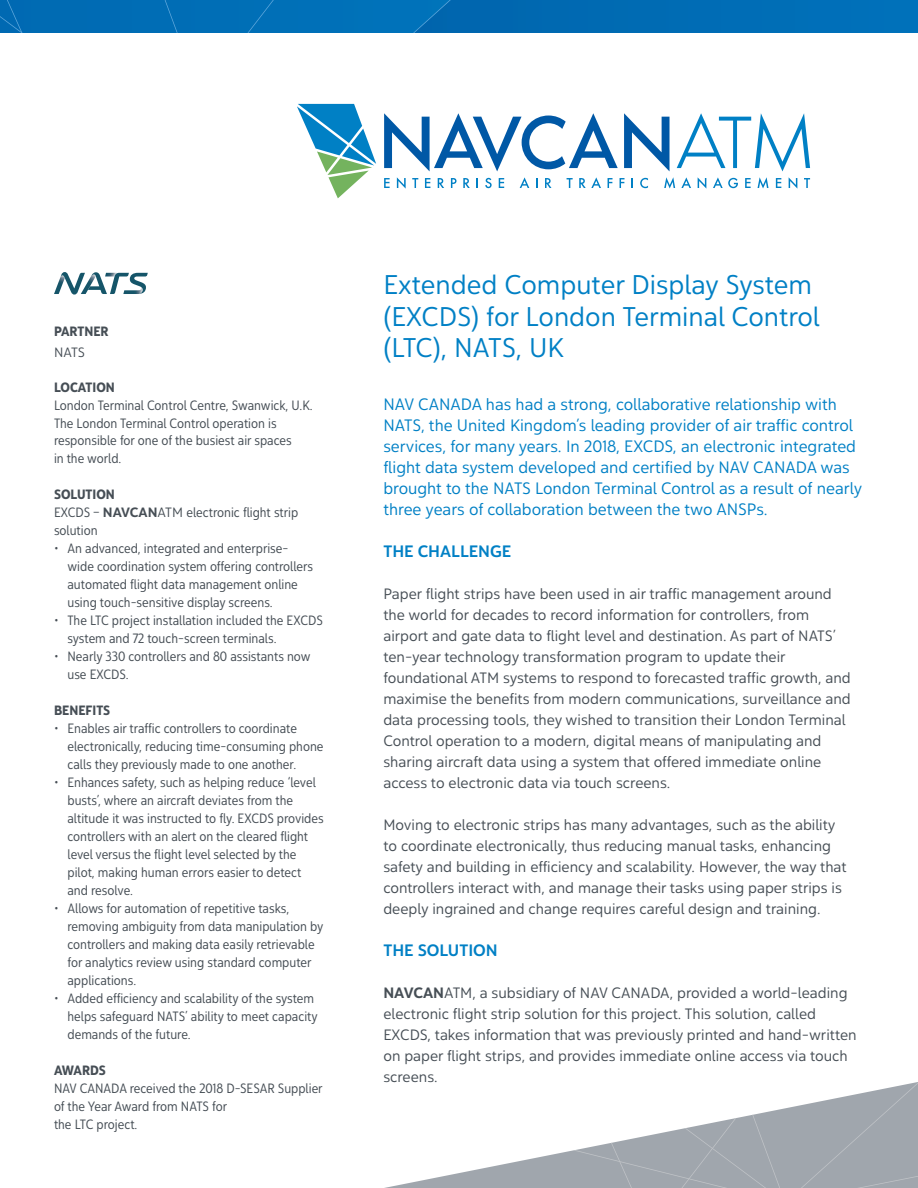
<style>
.page{position:relative;width:918px;height:1188px;background:#fff}
.page>*{position:absolute;margin:0;border:0;box-sizing:border-box;transform-origin:0 0}
.t1{font:27px/31.5px "Yorkten Nor Boo";color:#0080c5}
.t2{font:16.5px/21px "Yorkten Nor Boo";color:#0080c5}
.t3{font:16.5px "Yorkten Nor Med";color:#0080c5}
.t4{font:15px/21px "Yorkten Nor Boo";color:#464e55}
.t5{font:13.5px/18px "Yorkten Con Boo";color:#464e55}
.t6{font:13.5px "Yorkten Con Bol";color:#464e55}
.t7{font:13.5px "Yorkten Nor Boo";color:#464e55}
.s1{font-family:"Yorkten Nor Dem"}
.s2{font-family:"Yorkten Nor Boo"}
</style>
<div class="page">
<svg style="left:384px;top:1150px;width:189px;height:38px"></svg>
<svg style="left:573px;top:1082px;width:345px;height:106px"></svg>
<div style="left:0;top:0;width:918px;height:33px;background:#006db5"></div>
<svg style="left:164px;top:0;width:14px;height:33px"></svg>
<svg style="left:248px;top:0;width:26px;height:33px"></svg>
<svg style="left:413px;top:0;width:38px;height:33px"></svg>
<svg style="left:0;top:0;width:23px;height:33px"></svg>
<svg style="left:384px;top:113px;width:234px;height:58px"></svg>
<svg style="left:624px;top:113px;width:46px;height:58px"></svg>
<svg style="left:677px;top:113px;width:133px;height:58px"></svg>
<svg style="left:297px;top:104px;width:79px;height:94px"></svg>
<svg style="left:384px;top:178px;width:6px;height:10px"></svg>
<svg style="left:397px;top:177px;width:9px;height:12px"></svg>
<svg style="left:412px;top:178px;width:6px;height:10px"></svg>
<svg style="left:425px;top:178px;width:5px;height:10px"></svg>
<svg style="left:438px;top:178px;width:6px;height:10px"></svg>
<svg style="left:451px;top:178px;width:6px;height:10px"></svg>
<svg style="left:463px;top:178px;width:7px;height:10px"></svg>
<svg style="left:485px;top:178px;width:7px;height:10px"></svg>
<svg style="left:499px;top:178px;width:5px;height:10px"></svg>
<svg style="left:520px;top:177px;width:9px;height:11px"></svg>
<svg style="left:545px;top:178px;width:6px;height:10px"></svg>
<svg style="left:567px;top:178px;width:6px;height:10px"></svg>
<svg style="left:579px;top:177px;width:22px;height:11px"></svg>
<svg style="left:608px;top:178px;width:5px;height:10px"></svg>
<svg style="left:620px;top:178px;width:5px;height:10px"></svg>
<svg style="left:640px;top:178px;width:8px;height:10px"></svg>
<svg style="left:664px;top:177px;width:11px;height:11px"></svg>
<svg style="left:681px;top:177px;width:10px;height:11px"></svg>
<svg style="left:698px;top:178px;width:8px;height:10px"></svg>
<svg style="left:713px;top:177px;width:25px;height:11px"></svg>
<svg style="left:745px;top:178px;width:6px;height:10px"></svg>
<svg style="left:758px;top:177px;width:10px;height:11px"></svg>
<svg style="left:776px;top:178px;width:5px;height:10px"></svg>
<svg style="left:789px;top:178px;width:8px;height:10px"></svg>
<svg style="left:804px;top:178px;width:6px;height:10px"></svg>
<img style="left:54px;top:276px;width:7px;height:18px">
<svg style="left:61px;top:272px;width:86px;height:23px"></svg>
<p class="t6" style="left:54px;top:322px;width:56px">PARTNER</p>
<p class="t7" style="left:54px;top:344px;width:32px">NATS</p>
<p class="t6" style="left:54px;top:378px;width:62px">LOCATION</p>
<p class="t5" style="left:54px;top:396px;width:260px">London Terminal Control Centre, Swanwick, U.K.<br>The London Terminal Control operation is responsible for one of the busiest air spaces<br>in the world.</p>
<p class="t6" style="left:54px;top:486px;width:62px">SOLUTION</p>
<p class="t5" style="left:54px;top:504px;width:246px">EXCDS – <span class="s1">NAVCAN</span><span class="s2">ATM</span> electronic flight strip solution</p>
<p class="t5" style="left:68px;top:540px;width:247px;text-indent:-14px">• An advanced, integrated and enterprise&shy;wide coordination system offering controllers automated flight data management online using touch-sensitive display screens.</p>
<p class="t5" style="left:68px;top:612px;width:257px;text-indent:-14px">• The LTC project installation included the EXCDS system and 72 touch-screen terminals.</p>
<p class="t5" style="left:68px;top:648px;width:245px;text-indent:-14px">• Nearly 330 controllers and 80 assistants now use EXCDS.</p>
<p class="t6" style="left:54px;top:702px;width:58px">BENEFITS</p>
<p class="t5" style="left:68px;top:720px;width:258px;text-indent:-14px">• Enables air traffic controllers to coordinate electronically, reducing time-consuming phone calls they previously made to one another.</p>
<p class="t5" style="left:68px;top:774px;width:258px;text-indent:-14px">• Enhances safety, such as helping reduce ‘level busts’, where an aircraft deviates from the altitude it was instructed to fly. EXCDS provides controllers with an alert on the cleared flight level versus the flight level selected by the pilot, making human errors easier to detect and resolve.</p>
<p class="t5" style="left:68px;top:899px;width:258px;text-indent:-14px">• Allows for automation of repetitive tasks, removing ambiguity from data manipulation by controllers and making data easily retrievable for analytics review using standard computer applications.</p>
<p class="t5" style="left:68px;top:989px;width:252px;text-indent:-14px">• Added efficiency and scalability of the system helps safeguard NATS’ ability to meet capacity demands of the future.</p>
<p class="t6" style="left:54px;top:1062px;width:53px">AWARDS</p>
<p class="t5" style="left:54px;top:1079px;width:270px">NAV CANADA received the 2018 D-SESAR Supplier of the Year Award from NATS for<br>the LTC project.</p>
<h1 class="t1" style="left:383px;top:268px;width:438px">Extended Computer Display System (EXCDS) for London Terminal Control (LTC), NATS, UK</h1>
<p class="t2" style="left:383px;top:393px;width:480px">NAV CANADA has had a strong, collaborative relationship with NATS, the United Kingdom’s leading provider of air traffic control services, for many years. In 2018, EXCDS, an electronic integrated flight data system developed and certified by NAV CANADA was brought to the NATS London Terminal Control as a result of nearly three years of collaboration between the two ANSPs.</p>
<p class="t3" style="left:383px;top:540px;width:130px">THE CHALLENGE</p>
<p class="t4" style="left:383px;top:583px;width:469px">Paper flight strips have been used in air traffic management around the world for decades to record information for controllers, from airport and gate data to flight level and destination. As part of NATS’ ten-year technology transformation program to update their foundational ATM systems to respond to forecasted traffic growth, and maximise the benefits from modern communications, surveillance and data processing tools, they wished to transition their London Terminal Control operation to a modern, digital means of manipulating and sharing aircraft data using a system that offered immediate online access to electronic data via touch screens.</p>
<p class="t4" style="left:383px;top:814px;width:465px">Moving to electronic strips has many advantages, such as the ability to coordinate electronically, thus reducing manual tasks, enhancing safety and building in efficiency and scalability. However, the way that controllers interact with, and manage their tasks using paper strips is deeply ingrained and change requires careful design and training.</p>
<p class="t3" style="left:383px;top:939px;width:116px">THE SOLUTION</p>
<p class="t4" style="left:383px;top:982px;width:475px"><span class="s1">NAVCAN</span>ATM, a subsidiary of NAV CANADA, provided a world-leading electronic flight strip solution for this project. This solution, called EXCDS, takes information that was previously printed and hand-written on paper flight strips, and provides immediate online access via touch screens.</p>
</div>
